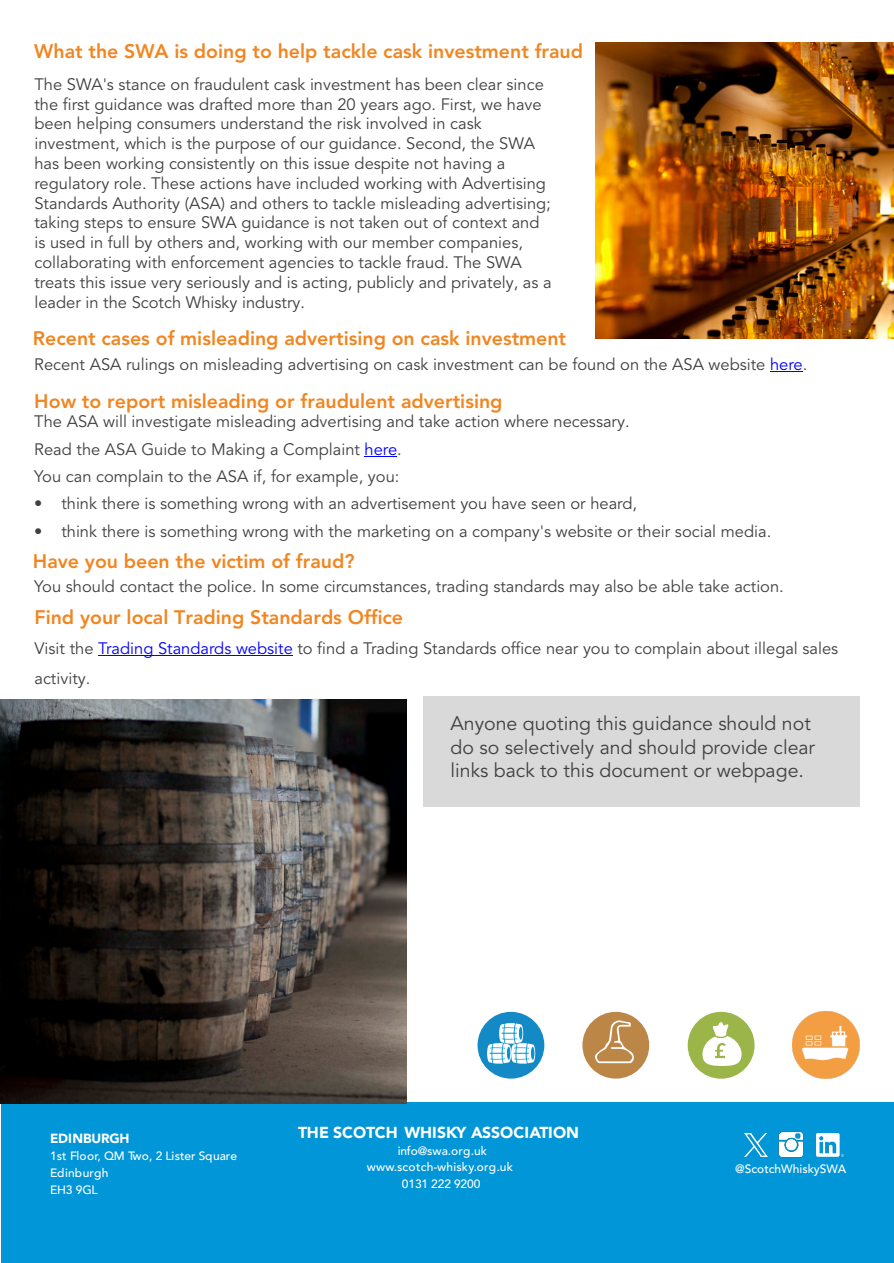
<style>
.page{position:relative;width:894px;height:1263px;background:#fff}
.page>*{position:absolute;margin:0;border:0;box-sizing:border-box;transform-origin:0 0}
.t1{font:800 19.5px "Avenir LT Pro";color:#f18621}
.t2{font:19.5px "Avenir LT Pro";color:#404040}
.t3{font:16.5px "Avenir LT Pro";color:#404040}
.t4{font:900 15.75px "Avenir LT Pro";color:#fff}
.t5{font:900 13.2px "Avenir LT Pro";letter-spacing:-.01em;color:#fff}
.t6{font:500 12px "Avenir LT Pro";color:#fff}
.s1{color:#00f}
</style>
<div class="page">
<div style="left:423px;top:696px;width:436px;height:110px;background:#d9d9d9"></div>
<img style="left:595px;top:43px;width:298px;height:296px">
<hr style="left:770px;top:371px;width:32px;height:1px;background:#00f">
<hr style="left:364px;top:456px;width:33px;height:1px;background:#00f">
<div style="left:1px;top:1102px;width:892px;height:161px;background:#0096d7"></div>
<img style="left:816px;top:1133px;width:27px;height:24px">
<img style="left:744px;top:1133px;width:23px;height:24px">
<img style="left:778px;top:1131px;width:26px;height:27px">
<hr style="left:98px;top:655px;width:195px;height:1px;background:#00f">
<img style="left:0;top:700px;width:407px;height:404px">
<img style="left:792px;top:1012px;width:67px;height:67px">
<div style="left:687px;top:1012px;width:67px;height:67px;background:#9bb548;border-radius:50%"></div>
<svg style="left:702px;top:1022px;width:39px;height:44px"></svg>
<div style="left:582px;top:1012px;width:67px;height:67px;background:#bb8646;border-radius:50%"></div>
<svg style="left:594px;top:1019px;width:40px;height:44px"></svg>
<div style="left:477px;top:1012px;width:67px;height:67px;background:#138ac6;border-radius:50%"></div>
<svg style="left:487px;top:1023px;width:48px;height:41px"></svg>
<p class="t1" style="left:34px;top:43px;width:550px">What the SWA is doing to help tackle cask investment fraud</p>
<p class="t3" style="left:34px;top:77px;width:511px">The SWA's stance on fraudulent cask investment has been clear since</p>
<p class="t3" style="left:34px;top:97px;width:508px">the first guidance was drafted more than 20 years ago. First, we have</p>
<p class="t3" style="left:34px;top:117px;width:449px">been helping consumers understand the risk involved in cask</p>
<p class="t3" style="left:34px;top:137px;width:502px">investment, which is the purpose of our guidance. Second, the SWA</p>
<p class="t3" style="left:34px;top:157px;width:472px">has been working consistently on this issue despite not having a</p>
<p class="t3" style="left:34px;top:176px;width:513px">regulatory role. These actions have included working with Advertising</p>
<p class="t3" style="left:34px;top:196px;width:518px">Standards Authority (ASA) and others to tackle misleading advertising;</p>
<p class="t3" style="left:34px;top:216px;width:506px">taking steps to ensure SWA guidance is not taken out of context and</p>
<p class="t3" style="left:34px;top:236px;width:490px">is used in full by others and, working with our member companies,</p>
<p class="t3" style="left:34px;top:256px;width:489px">collaborating with enforcement agencies to tackle fraud. The SWA</p>
<p class="t3" style="left:34px;top:275px;width:518px">treats this issue very seriously and is acting, publicly and privately, as a</p>
<p class="t3" style="left:34px;top:295px;width:272px">leader in the Scotch Whisky industry.</p>
<p class="t1" style="left:33px;top:331px;width:535px">Recent cases of misleading advertising on cask investment</p>
<p class="t3" style="left:34px;top:358px;width:774px">Recent ASA rulings on misleading advertising on cask investment can be found on the ASA website <span class="s1">here</span>.</p>
<p class="t1" style="left:34px;top:393px;width:470px">How to report misleading or fraudulent advertising</p>
<p class="t3" style="left:34px;top:415px;width:597px">The ASA will investigate misleading advertising and take action where necessary.</p>
<p class="t3" style="left:34px;top:442px;width:369px">Read the ASA Guide to Making a Complaint <span class="s1">here</span>.</p>
<p class="t3" style="left:34px;top:469px;width:366px">You can complain to the ASA if, for example, you:</p>
<p class="t3" style="left:34px;top:497px;width:604px">• think there is something wrong with an advertisement you have seen or heard,</p>
<p class="t3" style="left:34px;top:524px;width:738px">• think there is something wrong with the marketing on a company's website or their social media.</p>
<p class="t1" style="left:33px;top:553px;width:323px">Have you been the victim of fraud?</p>
<p class="t3" style="left:34px;top:580px;width:751px">You should contact the police. In some circumstances, trading standards may also be able take action.</p>
<p class="t1" style="left:34px;top:609px;width:370px">Find your local Trading Standards Office</p>
<p class="t3" style="left:34px;top:641px;width:805px">Visit the <span class="s1">Trading Standards website</span> to find a Trading Standards office near you to complain about illegal sales</p>
<p class="t3" style="left:34px;top:671px;width:57px">activity.</p>
<p class="t2" style="left:450px;top:715px;width:362px">Anyone quoting this guidance should not</p>
<p class="t2" style="left:450px;top:739px;width:366px">do so selectively and should provide clear</p>
<p class="t2" style="left:450px;top:762px;width:355px">links back to this document or webpage.</p>
<p class="t5" style="left:50px;top:1133px;width:81px">EDINBURGH</p>
<p class="t6" style="left:50px;top:1151px;width:188px">1st Floor, QM Two, 2 Lister Square</p>
<p class="t6" style="left:50px;top:1168px;width:60px">Edin burgh</p>
<p class="t6" style="left:50px;top:1184px;width:49px">EH3 9GL</p>
<p class="t4" style="left:298px;top:1126px;width:282px">THE SCOTCH WHISKY ASSOCIATION</p>
<p class="t6" style="left:397px;top:1145px;width:91px">info@sw a.org.uk</p>
<p class="t6" style="left:367px;top:1162px;width:147px">www.scotch-whis ky.org.uk</p>
<p class="t6" style="left:402px;top:1179px;width:80px">0131 222 9200</p>
<p class="t6" style="left:735px;top:1164px;width:113px">@ScotchWhiskySWA</p>
</div>
